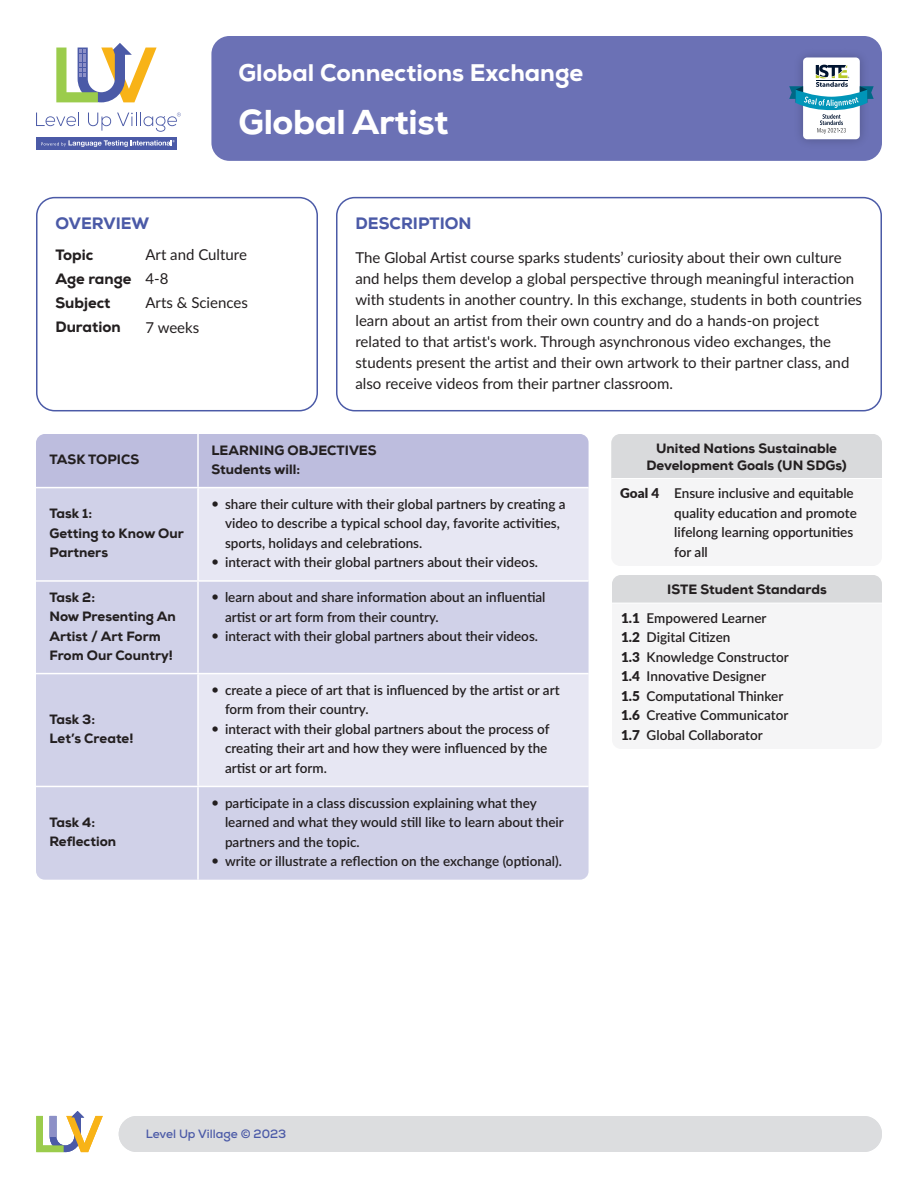
<style>
.page{position:relative;width:918px;height:1188px;background:#fff}
.page>*{position:absolute;margin:0;border:0;box-sizing:border-box;transform-origin:0 0}
.t1{font:800 34.5px "Nexa";letter-spacing:-.01em;color:#fff}
.t2{font:800 24px "Nexa";color:#fff}
.t3{font:800 16.5px "Nexa";color:#4b5aa7}
.t4{font:15px/21px "Lato";color:#231f20}
.t5{font:800 15px/24px "Nexa";color:#231f20}
.t6{font:600 13.5px/19.5px "Lato";color:#231f20}
.t7{font:800 13.5px/19.5px "Nexa";color:#231f20}
.t8{font:700 12px "Nexa";color:#4b5aa7}
.s1{font-family:"Lato";font-weight:400}
.s2{font-weight:900}
</style>
<div class="page">
<div style="left:211px;top:36px;width:671px;height:125px;background:#6b71b5;border-radius:18px"></div>
<svg style="left:36px;top:113px;width:43px;height:13px"></svg>
<svg style="left:88px;top:113px;width:23px;height:18px"></svg>
<svg style="left:117px;top:112px;width:64px;height:20px"></svg>
<div style="left:36px;top:137px;width:141px;height:13px;background:#4b5aa7"></div>
<svg style="left:41px;top:140px;width:134px;height:7px"></svg>
<svg style="left:56px;top:43px;width:101px;height:59px"></svg>
<img style="left:800px;top:55px;width:63px;height:88px">
<div style="left:803px;top:57px;width:57px;height:82px;background:#fff;border-radius:4px"></div>
<svg style="left:789px;top:65px;width:85px;height:69px"></svg>
<div style="left:36px;top:197px;width:282px;height:214px;border:2px solid #4b5aa7;border-radius:18px"></div>
<div style="left:336px;top:197px;width:546px;height:214px;border:2px solid #4b5aa7;border-radius:18px"></div>
<div style="left:36px;top:434px;width:553px;height:53px;background:#bdbdde"></div>
<div style="left:36px;top:488px;width:553px;height:392px;background:#d0d1e8"></div>
<svg style="left:199px;top:488px;width:390px;height:298px;fill:#e7e7f3"></svg>
<hr style="left:197px;top:434px;width:2px;height:53px;background:#fff">
<hr style="left:197px;top:488px;width:2px;height:92px;background:#fff">
<hr style="left:197px;top:582px;width:2px;height:91px;background:#fff">
<hr style="left:197px;top:674px;width:2px;height:112px;background:#fff">
<hr style="left:197px;top:787px;width:2px;height:93px;background:#fff">
<hr style="left:36px;top:580px;width:162px;height:2px;background:#fff">
<hr style="left:198px;top:580px;width:391px;height:2px;background:#fff">
<hr style="left:36px;top:673px;width:162px;height:1px;background:#fff">
<hr style="left:198px;top:673px;width:391px;height:1px;background:#fff">
<hr style="left:36px;top:786px;width:162px;height:1px;background:#fff">
<hr style="left:198px;top:786px;width:391px;height:1px;background:#fff">
<div style="left:611px;top:434px;width:271px;height:45px;background:#d9dadc"></div>
<div style="left:611px;top:479px;width:271px;height:87px;background:#f5f5f6"></div>
<hr style="left:611px;top:478px;width:271px;height:1px;background:#fff">
<div style="left:612px;top:575px;width:270px;height:28px;background:#d9dadc"></div>
<div style="left:119px;top:1116px;width:763px;height:36px;background:#dcdddf;border-radius:18px"></div>
<svg style="left:36px;top:1111px;width:67px;height:41px"></svg>
<svg style="left:213px;top:501px;width:5px;height:6px"></svg>
<svg style="left:213px;top:560px;width:5px;height:5px"></svg>
<svg style="left:213px;top:595px;width:5px;height:5px"></svg>
<svg style="left:213px;top:634px;width:5px;height:5px"></svg>
<svg style="left:213px;top:687px;width:5px;height:6px"></svg>
<svg style="left:213px;top:726px;width:5px;height:6px"></svg>
<svg style="left:213px;top:800px;width:5px;height:5px"></svg>
<svg style="left:213px;top:859px;width:5px;height:5px"></svg>
<h2 class="t2" style="left:238px;top:57px;width:347px">Global Connections Exchange</h2>
<h1 class="t1" style="left:238px;top:100px;width:212px">Global Artist</h1>
<p class="t3" style="left:56px;top:213px;width:95px">OVERVIEW</p>
<p class="t5" style="left:56px;top:242px;width:40px">Topic</p>
<p class="t4" style="left:146px;top:244px;width:103px">Art and Culture</p>
<p class="t5" style="left:56px;top:266px;width:114px">Age range <span class="s1">4-8<br></span>Subject</p>
<p class="t4" style="left:146px;top:292px;width:104px">Arts &amp; Sciences</p>
<p class="t5" style="left:56px;top:315px;width:67px">Duration</p>
<p class="t4" style="left:146px;top:316px;width:55px">7 weeks</p>
<p class="t3" style="left:356px;top:213px;width:118px">DESCRIPTION</p>
<p class="t4" style="left:356px;top:247px;width:508px">The Global Artist course sparks students’ curiosity about their own culture and helps them develop a global perspective through meaningful interaction with students in another country. In this exchange, students in both countries learn about an artist from their own country and do a hands-on project related to that artist's work. Through asynchronous video exchanges, the students present the artist and their own artwork to their partner class, and also receive videos from their partner classroom.</p>
<p class="t7" style="left:50px;top:450px;width:91px">TASK TOPICS</p>
<p class="t7" style="left:212px;top:440px;width:167px">LEARNING OBJECTIVES<br>Students will:</p>
<p class="t7" style="left:50px;top:504px;width:136px">Task 1:<br>Getting to Know Our<br>Partners</p>
<p class="t6" style="left:225px;top:494px;width:342px">share their culture with their global partners by creating a video to describe a typical school day, favorite activities, sports, holidays and celebrations.<br>interact with their global partners about their videos.</p>
<p class="t7" style="left:50px;top:587px;width:128px">Task 2:<br>Now Presenting An<br>Artist / Art Form<br>From Our Country!</p>
<p class="t6" style="left:225px;top:587px;width:322px">learn about and share information about an influential artist or art form from their country.<br>interact with their global partners about their videos.</p>
<p class="t7" style="left:50px;top:709px;width:85px">Task 3:<br>Let’s Create!</p>
<p class="t7" style="left:50px;top:812px;width:68px">Task 4:<br>Reflection</p>
<p class="t6" style="left:225px;top:680px;width:336px">create a piece of art that is influenced by the artist or art form from their country.<br>interact with their global partners about the process of creating their art and how they were influenced by the artist or art form.</p>
<p class="t6" style="left:225px;top:792px;width:340px">participate in a class discussion explaining what they learned and what they would still like to learn about their partners and the topic.<br>write or illustrate a reflection on the exchange (optional).</p>
<p class="t7" style="left:646px;top:440px;width:202px;line-height:16.5px;text-align:center">United Nations Sustainable<br>Development Goals (UN SDGs)</p>
<p class="t6" style="left:674px;top:483px;width:184px;text-indent:-54px"><span class="s2">Goal 4</span> Ensure inclusive and equitable quality education and promote lifelong learning opportunities for all</p>
<p class="t7" style="left:667px;top:580px;width:161px">ISTE Student Standards</p>
<p class="t6" style="left:621px;top:608px;width:169px"><span class="s2">1.1</span> Empowered Learner<br><span class="s2">1.2</span> Digital Citizen<br><span class="s2">1.3</span> Knowledge Constructor<br><span class="s2">1.4</span> Innovative Designer<br><span class="s2">1.5</span> Computational Thinker<br><span class="s2">1.6</span> Creative Communicator<br><span class="s2">1.7</span> Global Collaborator</p>
<p class="t8" style="left:146px;top:1126px;width:142px">Level Up Village © 2023</p>
</div>
